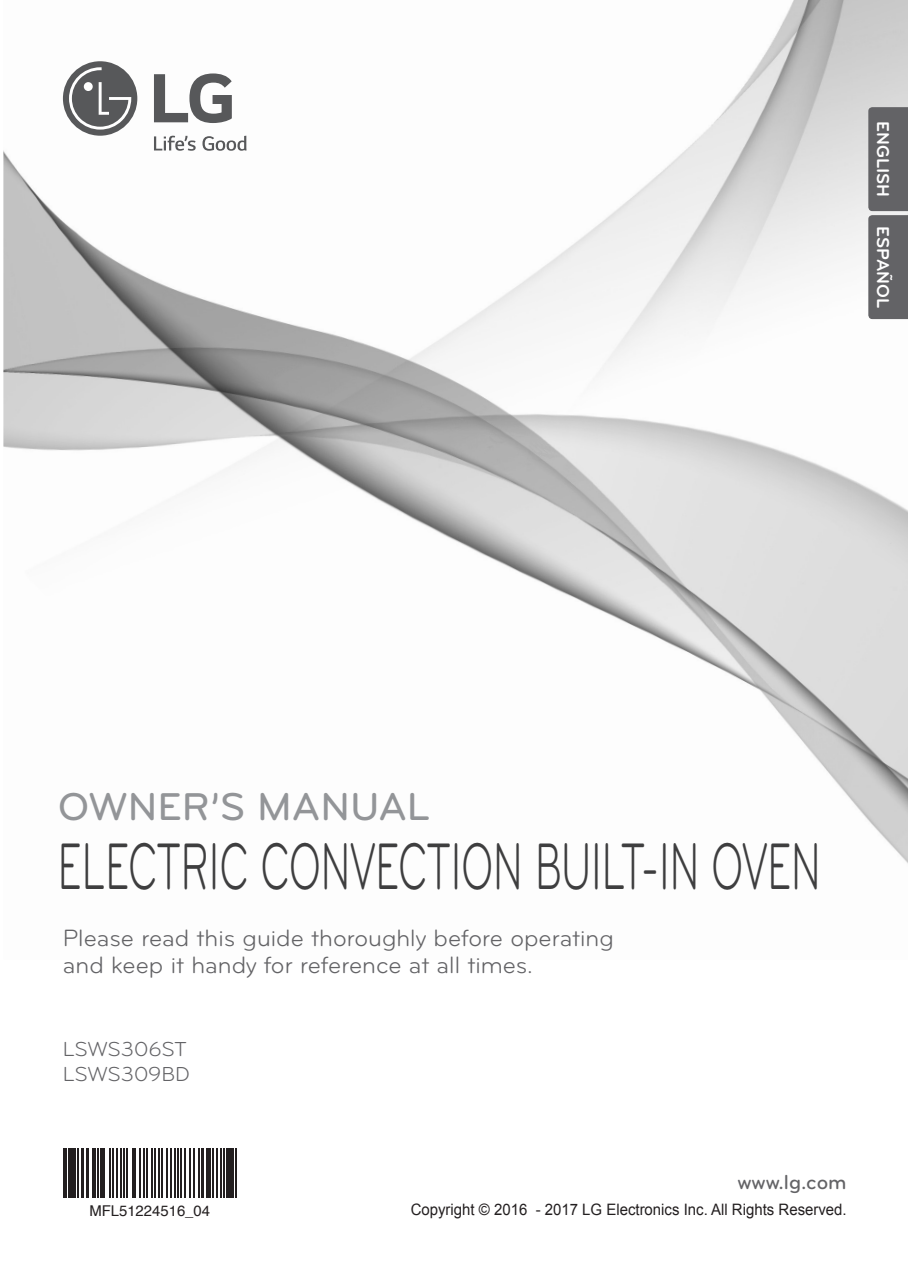
<style>
.page{position:relative;width:908px;height:1278px;background:#fff}
.page>*{position:absolute;margin:0;border:0;box-sizing:border-box;transform-origin:0 0}
.t1{font:68.25px "Bryant LG";color:#3e3e3f;scale:.6 1}
.t2{font:500 40.25px "Bryant LG";color:#939598}
.t3{font:24.5px/26.2px "Bryant LG";color:#636366}
.t4{font:21px/24.5px "Bryant LG";color:#636366}
.t5{font:500 21px "Bryant LG";color:#636366}
.t6{font:700 17.85px "Bryant LG";color:#fff}
.t7{font:15.75px "Arial";color:#231f20;scale:.95 1}
.t8{font:14.88px "Helvetica";color:#231f20}
</style>
<div class="page">
<img style="left:3px;top:0;width:905px;height:864px">
<svg style="left:868px;top:107px;width:40px;height:212px;background:#68686b"></svg>
<svg style="left:154px;top:136px;width:42px;height:15px"></svg>
<svg style="left:202px;top:136px;width:45px;height:15px"></svg>
<svg style="left:154px;top:73px;width:78px;height:50px"></svg>
<div style="left:63px;top:61px;width:74px;height:75px;background:#57585a;border-radius:50%"></div>
<svg style="left:69px;top:67px;width:62px;height:63px"></svg>
<hr style="left:63px;top:1148px;width:1px;height:49px;background:#231f20">
<hr style="left:65px;top:1148px;width:2px;height:49px;background:#231f20">
<div style="left:68px;top:1148px;width:5px;height:49px;background:#231f20"></div>
<hr style="left:74px;top:1148px;width:2px;height:49px;background:#231f20">
<hr style="left:77px;top:1148px;width:1px;height:49px;background:#231f20">
<hr style="left:81px;top:1148px;width:2px;height:49px;background:#231f20">
<hr style="left:86px;top:1148px;width:2px;height:49px;background:#231f20">
<hr style="left:92px;top:1148px;width:2px;height:49px;background:#231f20">
<hr style="left:95px;top:1148px;width:1px;height:49px;background:#231f20">
<hr style="left:97px;top:1148px;width:2px;height:49px;background:#231f20">
<hr style="left:100px;top:1148px;width:1px;height:49px;background:#231f20">
<hr style="left:103px;top:1148px;width:2px;height:49px;background:#231f20">
<hr style="left:109px;top:1148px;width:1px;height:49px;background:#231f20">
<hr style="left:113px;top:1148px;width:1px;height:49px;background:#231f20">
<hr style="left:117px;top:1148px;width:1px;height:49px;background:#231f20">
<hr style="left:120px;top:1148px;width:2px;height:49px;background:#231f20">
<hr style="left:123px;top:1148px;width:1px;height:49px;background:#231f20">
<hr style="left:127px;top:1148px;width:1px;height:49px;background:#231f20">
<hr style="left:132px;top:1148px;width:1px;height:49px;background:#231f20">
<hr style="left:134px;top:1148px;width:2px;height:49px;background:#231f20">
<hr style="left:140px;top:1148px;width:1px;height:49px;background:#231f20">
<hr style="left:143px;top:1148px;width:2px;height:49px;background:#231f20">
<hr style="left:146px;top:1148px;width:1px;height:49px;background:#231f20">
<hr style="left:151px;top:1148px;width:1px;height:49px;background:#231f20">
<hr style="left:155px;top:1148px;width:1px;height:49px;background:#231f20">
<hr style="left:159px;top:1148px;width:1px;height:49px;background:#231f20">
<hr style="left:161px;top:1148px;width:2px;height:49px;background:#231f20">
<hr style="left:166px;top:1148px;width:2px;height:49px;background:#231f20">
<hr style="left:170px;top:1148px;width:1px;height:49px;background:#231f20">
<hr style="left:174px;top:1148px;width:1px;height:49px;background:#231f20">
<hr style="left:178px;top:1148px;width:1px;height:49px;background:#231f20">
<hr style="left:180px;top:1148px;width:2px;height:49px;background:#231f20">
<hr style="left:184px;top:1148px;width:1px;height:49px;background:#231f20">
<hr style="left:189px;top:1148px;width:2px;height:49px;background:#231f20">
<hr style="left:193px;top:1148px;width:1px;height:49px;background:#231f20">
<hr style="left:198px;top:1148px;width:2px;height:49px;background:#231f20">
<hr style="left:201px;top:1148px;width:2px;height:49px;background:#231f20">
<hr style="left:206px;top:1148px;width:2px;height:49px;background:#231f20">
<hr style="left:210px;top:1148px;width:1px;height:49px;background:#231f20">
<hr style="left:212px;top:1148px;width:2px;height:49px;background:#231f20">
<hr style="left:216px;top:1148px;width:1px;height:49px;background:#231f20">
<hr style="left:220px;top:1148px;width:1px;height:49px;background:#231f20">
<hr style="left:224px;top:1148px;width:1px;height:49px;background:#231f20">
<hr style="left:226px;top:1148px;width:2px;height:49px;background:#231f20">
<div style="left:229px;top:1148px;width:5px;height:49px;background:#231f20"></div>
<hr style="left:235px;top:1148px;width:2px;height:49px;background:#231f20">
<p class="t6" style="left:894px;top:121px;width:77px;rotate:90deg">ENGLISH</p>
<p class="t6" style="left:894px;top:226px;width:83px;rotate:90deg">ESPAÑOL</p>
<h2 class="t2" style="left:58px;top:781px;width:374px">OWNER’S MANUAL</h2>
<h1 class="t1" style="left:58px;top:825px;width:1273px">ELECTRIC CONVECTION BUILT-IN OVEN</h1>
<p class="t3" style="left:63px;top:925px;width:552px">Please read this guide thoroughly before operating and keep it handy for reference at all times.</p>
<p class="t4" style="left:63px;top:1037px;width:128px">LSWS306ST<br>LSWS309BD</p>
<p class="t5" style="left:737px;top:1169px;width:111px">www.lg.com</p>
<p class="t8" style="left:89px;top:1198px;width:122px">MFL51224516_04</p>
<p class="t7" style="left:411px;top:1199px;width:460px">Copyright © 2016 - 2017 LG Electronics Inc. All Rights Reserved.</p>
</div>
